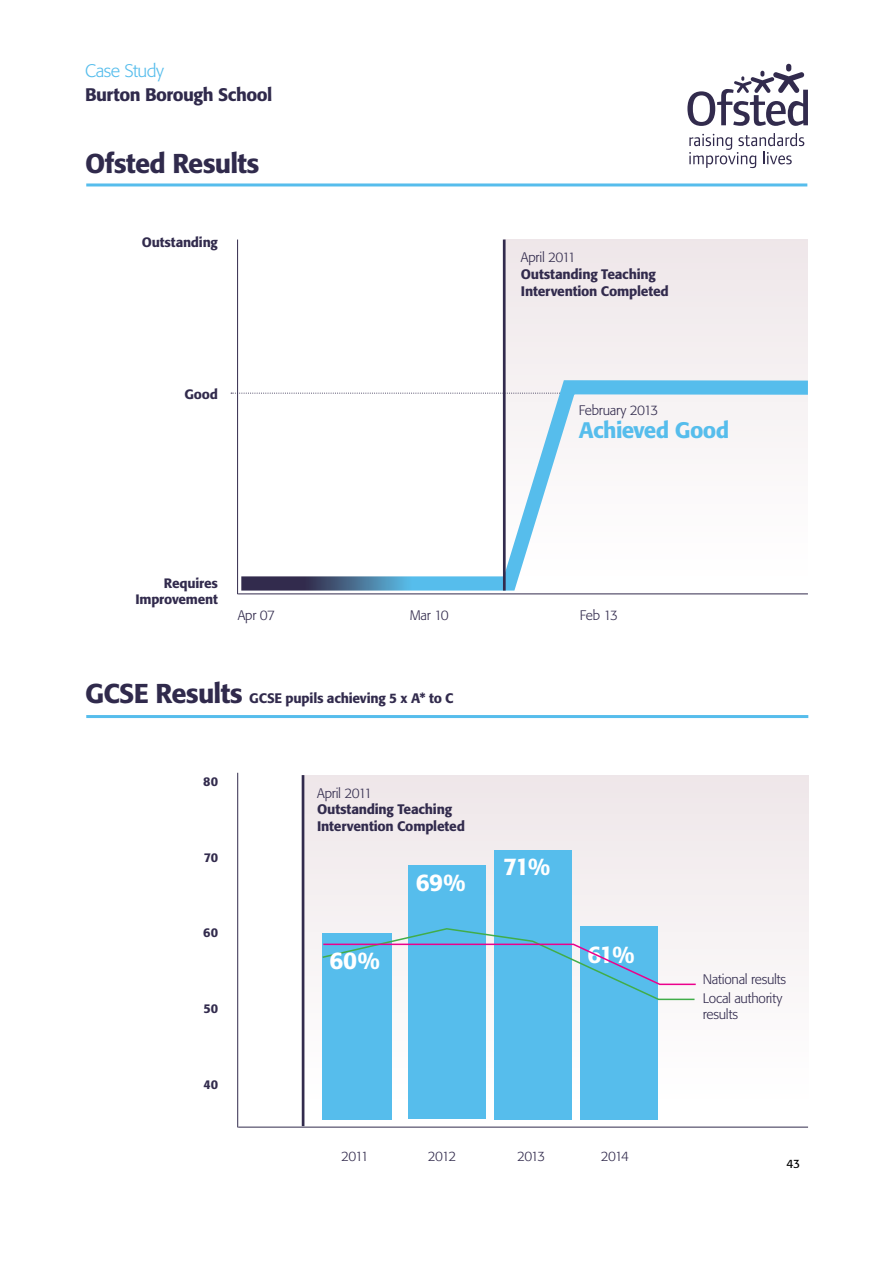
<style>
.page{position:relative;width:893px;height:1263px;background:#fff}
.page>*{position:absolute;margin:0;border:0;box-sizing:border-box;transform-origin:0 0}
.t1{font:500 27px "Formata BQ";letter-spacing:-.025em;color:#302a4c}
.t2{font:500 24px "Formata BQ";letter-spacing:-.05em;color:#fff}
.t3{font:500 22.2px "Formata BQ";letter-spacing:-.03em;color:#56bdec}
.t4{font:500 18px "Formata BQ";letter-spacing:-.025em;color:#302a4c}
.t5{font:300 18px "Formata BQ";letter-spacing:-.025em;color:#56bdec}
.t6{font:500 13.65px/16.6px "Formata BQ";letter-spacing:-.015em;color:#322b4d}
.t7{font:300 13.65px/18.1px "Formata BQ";letter-spacing:-.02em;color:#322b4d}
.t8{font:500 13.5px/16.2px "Formata BQ";letter-spacing:-.015em;color:#322b4d;text-align:right}
.t9{font:300 13.5px "Formata BQ";letter-spacing:-.1em;color:#322b4d}
.t10{font:500 12.6px "Formata BQ";letter-spacing:-.01em;color:#322b4d}
.t11{font:12px "Formata BQ";color:#000}
.s1{font-size:27px;color:#302a4c}
</style>
<div class="page">
<div style="left:786px;top:64px;width:5px;height:8px;background:#322b4d;border-radius:3px"></div>
<svg style="left:687px;top:71px;width:121px;height:55px"></svg>
<svg style="left:689px;top:133px;width:115px;height:35px"></svg>
<hr style="left:86px;top:183px;width:721px;height:3px;background:#56bdec">
<div style="left:504px;top:240px;width:304px;height:350px;background:#f2ebed"></div>
<hr style="left:237px;top:240px;width:1px;height:354px;background:#322b4d">
<svg style="left:230px;top:373px;width:578px;height:222px"></svg>
<hr style="left:503px;top:240px;width:3px;height:350px;background:#322b4d">
<div style="left:303px;top:775px;width:505px;height:338px;background:linear-gradient(to bottom,#efe7e9,#fff)"></div>
<hr style="left:237px;top:773px;width:1px;height:354px;background:#322b4d">
<hr style="left:238px;top:1127px;width:570px;height:1px;background:#322b4d">
<hr style="left:302px;top:775px;width:2px;height:351px;background:#322b4d">
<div style="left:323px;top:933px;width:69px;height:186px;background:#56bdec"></div>
<div style="left:409px;top:865px;width:77px;height:254px;background:#56bdec"></div>
<div style="left:494px;top:850px;width:78px;height:269px;background:#56bdec"></div>
<div style="left:581px;top:926px;width:77px;height:193px;background:#56bdec"></div>
<svg style="left:321px;top:927px;width:376px;height:74px"></svg>
<hr style="left:86px;top:715px;width:722px;height:3px;background:#56bdec">
<h3 class="t5" style="left:85px;top:60px;width:80px">Case Study</h3>
<h3 class="t4" style="left:85px;top:84px;width:189px">Burton Borough School</h3>
<h1 class="t1" style="left:85px;top:147px;width:176px">Ofsted Results</h1>
<p class="t8" style="left:142px;top:234px;width:78px">Outstanding</p>
<p class="t8" style="left:184px;top:386px;width:35px">Good</p>
<p class="t8" style="left:135px;top:575px;width:84px">Requires<br>Improvement</p>
<p class="t7" style="left:521px;top:248px;width:56px">April 2011</p>
<p class="t6" style="left:521px;top:266px;width:149px">Outstanding Teaching<br>Intervention Completed</p>
<p class="t7" style="left:579px;top:401px;width:81px">February 2013</p>
<h3 class="t3" style="left:579px;top:416px;width:152px">Achieved Good</h3>
<p class="t7" style="left:238px;top:607px;width:39px">Apr 07</p>
<p class="t7" style="left:410px;top:607px;width:41px">Mar 10</p>
<p class="t7" style="left:580px;top:607px;width:40px">Feb 13</p>
<p class="t6" style="left:85px;top:690px;width:370px"><span class="s1">GCSE Results</span> GCSE pupils achieving 5 x A* to C</p>
<p class="t10" style="left:203px;top:773px;width:16px">80</p>
<p class="t10" style="left:204px;top:849px;width:16px">70</p>
<p class="t10" style="left:203px;top:925px;width:16px">60</p>
<p class="t10" style="left:203px;top:1001px;width:16px">50</p>
<p class="t10" style="left:203px;top:1077px;width:16px">40</p>
<p class="t7" style="left:317px;top:784px;width:56px">April 2011</p>
<p class="t6" style="left:317px;top:801px;width:149px">Outstanding Teaching<br>Intervention Completed</p>
<h2 class="t2" style="left:329px;top:946px;width:52px">60%</h2>
<h2 class="t2" style="left:416px;top:867px;width:51px">69%</h2>
<h2 class="t2" style="left:503px;top:852px;width:49px">71%</h2>
<h2 class="t2" style="left:587px;top:940px;width:49px">61%</h2>
<p class="t9" style="left:341px;top:1148px;width:29px">2011</p>
<p class="t9" style="left:428px;top:1148px;width:30px">2012</p>
<p class="t9" style="left:517px;top:1148px;width:30px">2013</p>
<p class="t9" style="left:601px;top:1148px;width:30px">2014</p>
<p class="t7" style="left:703px;top:971px;width:85px">National results<br>Local authority</p>
<p class="t7" style="left:703px;top:1005px;width:37px">results</p>
<p class="t11" style="left:786px;top:1156px;width:15px">43</p>
</div>
